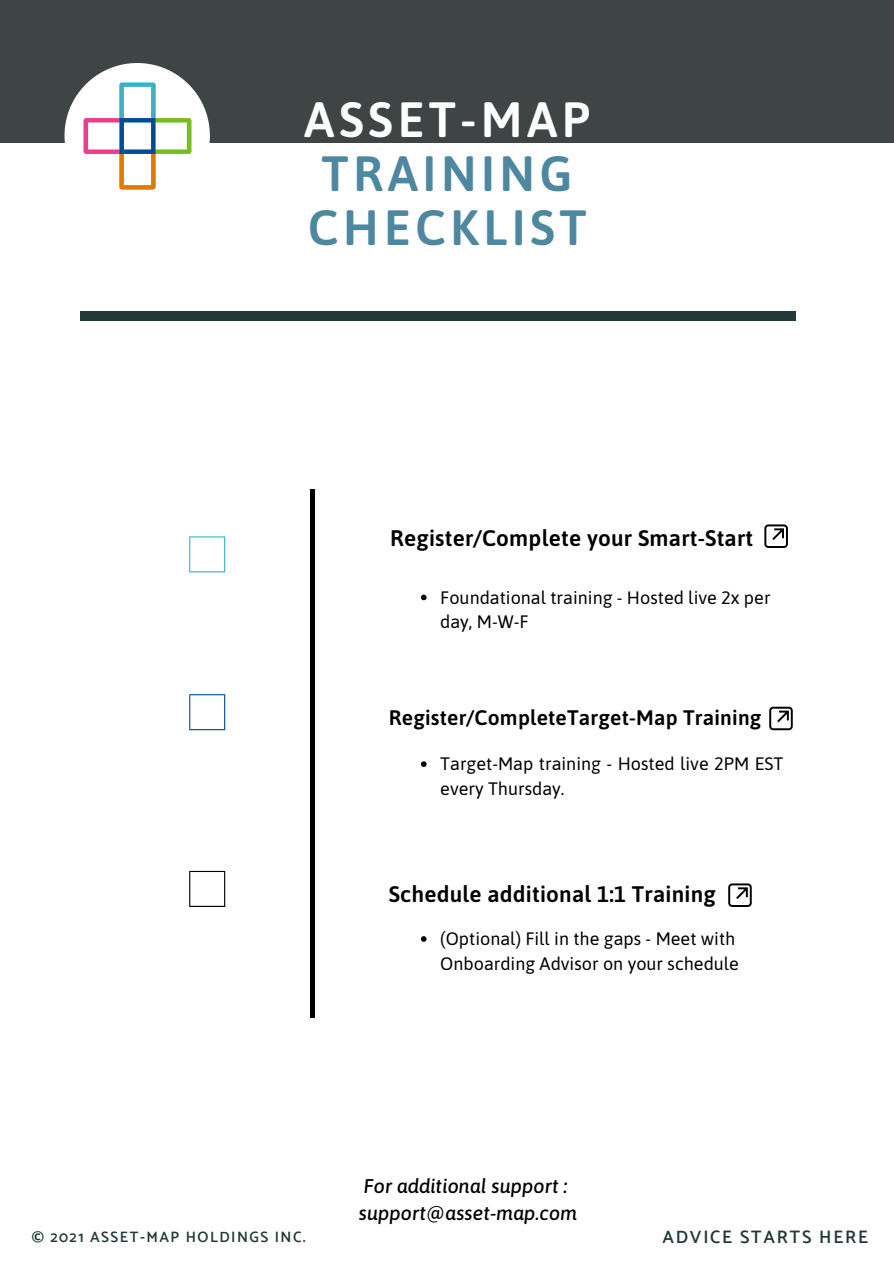
<style>
.page{position:relative;width:894px;height:1264px;background:#fff}
.page>*{position:absolute;margin:0;border:0;box-sizing:border-box;transform-origin:0 0}
.t1{font:600 49.5px/54px "Asap";letter-spacing:.09em;color:#4e87a0}
.t2{font:600 22.5px "Asap";letter-spacing:.01em;color:#000}
.t3{font:600 21px "Asap";letter-spacing:.01em;color:#000}
.t4{font:italic 500 19.8px "Asap";color:#000}
.t5{font:18px/24.8px "Asap";color:#000}
.t6{font:600 18px "Catamaran";letter-spacing:.1em;color:#233937}
.t7{font:600 15px "Catamaran";letter-spacing:.1em;color:#233937}
.s1{color:#fff}
</style>
<div class="page">
<div style="left:80px;top:311px;width:715px;height:9px;background:#233937"></div>
<div style="left:0;top:0;width:893px;height:143px;background:#3f4444"></div>
<hr style="left:310px;top:489px;width:4px;height:528px;background:#000">
<svg style="left:189px;top:536px;width:36px;height:36px"></svg>
<svg style="left:189px;top:694px;width:36px;height:36px"></svg>
<svg style="left:189px;top:870px;width:36px;height:37px"></svg>
<img style="left:64px;top:63px;width:146px;height:127px">
<svg style="left:764px;top:524px;width:23px;height:24px"></svg>
<svg style="left:421px;top:594px;width:5px;height:6px"></svg>
<svg style="left:421px;top:761px;width:5px;height:6px"></svg>
<svg style="left:421px;top:936px;width:5px;height:5px"></svg>
<svg style="left:769px;top:706px;width:23px;height:24px"></svg>
<svg style="left:728px;top:883px;width:23px;height:24px"></svg>
<p class="t1" style="left:304px;top:92px;width:287px"><span class="s1">ASSET-MAP<br></span>TRAINING<br>CHECKLIST</p>
<p class="t2" style="left:390px;top:525px;width:364px">Register/Complete your Smart-Start</p>
<p class="t5" style="left:440px;top:584px;width:332px">Foundational training - Hosted live 2x per day, M-W-F</p>
<p class="t3" style="left:388px;top:705px;width:374px">Register/CompleteTarget-Map Training</p>
<p class="t5" style="left:440px;top:751px;width:344px">Target-Map training - Hosted live 2PM EST every Thursday.</p>
<p class="t2" style="left:388px;top:880px;width:328px">Schedule additional 1:1 Training</p>
<p class="t5" style="left:440px;top:926px;width:300px">(Optional) Fill in the gaps - Meet with<br>Onboarding Advisor on your schedule</p>
<p class="t4" style="left:364px;top:1174px;width:205px">For additional support :</p>
<p class="t4" style="left:359px;top:1201px;width:220px">support@asset-map.com</p>
<p class="t7" style="left:32px;top:1228px;width:275px">© 2021 ASSET-MAP HOLDINGS INC.</p>
<p class="t6" style="left:662px;top:1226px;width:207px">ADVICE STARTS HERE</p>
</div>
